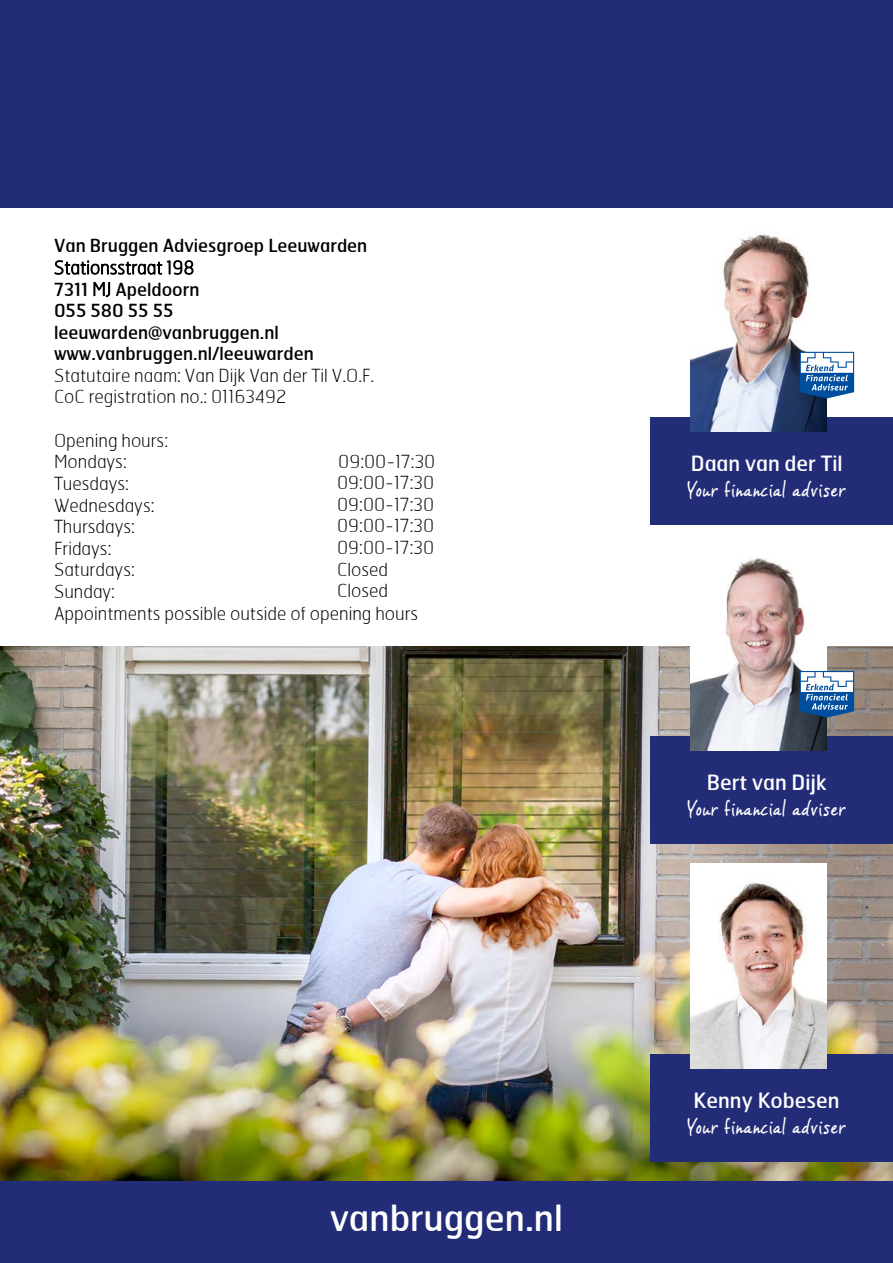
<style>
.page{position:relative;width:893px;height:1263px;background:#fff}
.page>*{position:absolute;margin:0;border:0;box-sizing:border-box;transform-origin:0 0}
.t1{font:36px "Hermes";color:#fff}
.t2{font:21px "Vince Hand II";color:#fff}
.t3{font:21px "Hermes";color:#fff}
.t4{font:100 18px/21.6px "Hermes";color:#000}
.t5{font:18px/21.6px "Hermes";color:#000}
.s1{font-weight:100}
</style>
<div class="page">
<div style="left:0;top:0;width:893px;height:208px;background:#232c77"></div>
<div style="left:0;top:1180px;width:893px;height:83px;background:#232c77"></div>
<img style="left:0;top:646px;width:893px;height:534px">
<div style="left:651px;top:417px;width:242px;height:108px;background:#232c77"></div>
<div style="left:651px;top:737px;width:242px;height:107px;background:#232c77"></div>
<div style="left:651px;top:1055px;width:242px;height:107px;background:#232c77"></div>
<img style="left:690px;top:234px;width:137px;height:197px">
<img style="left:690px;top:557px;width:137px;height:193px">
<img style="left:690px;top:863px;width:137px;height:205px">
<svg style="left:800px;top:352px;width:54px;height:46px"></svg>
<svg style="left:800px;top:671px;width:54px;height:47px"></svg>
<p class="t5" style="left:54px;top:235px;width:315px">Van Bruggen Adviesgroep Leeuwarden</p>
<p class="t5" style="left:54px;top:256px;width:261px"><span class="s1">Stationsstraat 198<br></span>7311 <span class="s1">MJ</span> Apeldoorn<br>055 580 55 55 leeuwarden@vanbruggen.nl www.vanbruggen.nl/leeuwarden</p>
<p class="t4" style="left:54px;top:364px;width:322px">Statutaire naam: Van Dijk Van der Til V.O.F.<br>CoC registration no.: 01163492</p>
<p class="t4" style="left:54px;top:429px;width:116px">Opening hours:<br>Mondays:</p>
<p class="t4" style="left:338px;top:451px;width:99px">09:00-17:30</p>
<p class="t4" style="left:54px;top:472px;width:102px">Tuesdays:<br>Wednesdays:<br>Thursdays:<br>Fridays:<br>Saturdays:<br>Sunday:</p>
<p class="t4" style="left:337px;top:471px;width:99px">09:00-17:30</p>
<p class="t4" style="left:337px;top:493px;width:99px">09:00-17:30</p>
<p class="t4" style="left:337px;top:515px;width:99px">09:00-17:30</p>
<p class="t4" style="left:337px;top:536px;width:99px">09:00-17:30</p>
<p class="t4" style="left:337px;top:558px;width:52px">Closed</p>
<p class="t4" style="left:337px;top:579px;width:52px">Closed</p>
<p class="t4" style="left:54px;top:602px;width:366px">Appointments possible outside of opening hours</p>
<h1 class="t1" style="left:330px;top:1195px;width:234px">vanbruggen.nl</h1>
<p class="t3" style="left:691px;top:450px;width:153px">Daan van der Til</p>
<p class="t2" style="left:687px;top:477px;width:161px">Your financial adviser</p>
<p class="t3" style="left:707px;top:769px;width:121px">Bert van Dijk</p>
<p class="t2" style="left:687px;top:796px;width:161px">Your financial adviser</p>
<p class="t3" style="left:693px;top:1087px;width:148px">Kenny Kobesen</p>
<p class="t2" style="left:687px;top:1114px;width:161px">Your financial adviser</p>
</div>
